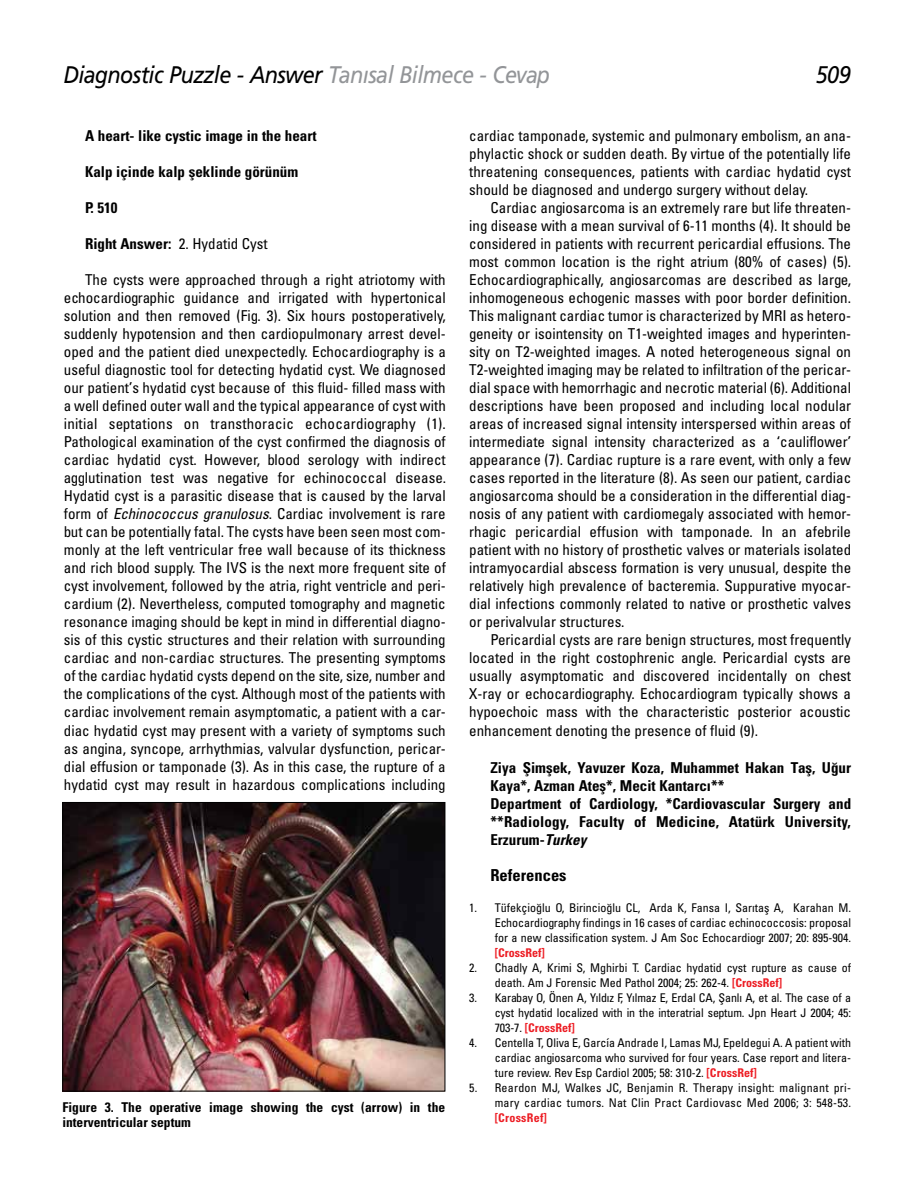
<style>
.page{position:relative;width:915px;height:1191px;background:#fff}
.page>*{position:absolute;margin:0;border:0;box-sizing:border-box;transform-origin:0 0}
.t1{font:24px "Frutiger Italic Tr";letter-spacing:-.025em;color:#000;scale:.9 1}
.t2{font:16.5px "Univers Cond Bd Tr";color:#000}
.t3{font:15px/18px "Univers Condensed Tr";color:#000;text-align:justify}
.t4{font:15px/18px "Univers Cond Bd Tr";color:#000}
.t5{font:13.5px/15px "Univers Cond Bd Tr";letter-spacing:.005em;color:#000}
.t6{font:12px/15px "Univers Condensed Tr";color:#000;text-align:justify}
.t7{font:12px/15px "Univers Condensed Tr";letter-spacing:.02em;color:#000;text-align:right}
.t8{font:12px "Univers Cond Bd Tr";color:#ed1d24}
.t9{font:12px "Univers Cond Bd Tr";letter-spacing:.02em;color:#ed1d24}
.s1{color:#939598}
.s2{font-family:"Univers Cond Bd Tr"}
.s3{font-family:"Univers Cond Ita Tr"}
.s4{font-family:"Univers Cond Bd Ita Tr"}
.s5{font-family:"Univers Cond Bd Tr";color:#ed1d24}
.s6{font-family:"Univers Condensed Tr";color:#000}
</style>
<div class="page">
<img style="left:64px;top:804px;width:379px;height:285px">
<div style="left:62px;top:802px;width:383px;height:289px;border:1px solid #000"></div>
<h1 class="t1" style="left:63px;top:61px;width:542px">Diagnostic Puzzle - Answer <span class="s1">Tanısal Bilmece - Cevap</span></h1>
<h1 class="t1" style="left:815px;top:61px;width:40px">509</h1>
<p class="t4" style="left:85px;top:127px;width:233px">A heart- like cystic image in the heart</p>
<p class="t4" style="left:85px;top:163px;width:214px">Kalp içinde kalp şeklinde görünüm</p>
<p class="t4" style="left:85px;top:199px;width:34px">P. 510</p>
<p class="t3" style="left:85px;top:234px;width:184px"><span class="s2">Right Answer:</span> 2. Hydatid Cyst</p>
<p class="t3" style="left:64px;top:270px;width:383px;text-indent:21px">The cysts were approached through a right atriotomy with echocardiographic guidance and irrigated with hypertonical solution and then removed (Fig. 3). Six hours postoperatively, suddenly hypotension and then cardiopulmonary arrest devel&shy;oped and the patient died unexpectedly. Echocardiography is a useful diagnostic tool for detecting hydatid cyst. We diagnosed our patient’s hydatid cyst because of this fluid- filled mass with a well defined outer wall and the typical appearance of cyst with initial septations on transthoracic echocardiography (1).<br>Pathological examination of the cyst confirmed the diagnosis of cardiac hydatid cyst. However, blood serology with indirect agglutination test was negative for echinococcal disease.<br>Hydatid cyst is a parasitic disease that is caused by the larval form of <span class="s3">Echinococcus granulosus</span>. Cardiac involvement is rare but can be potentially fatal. The cysts have been seen most com&shy;monly at the left ventricular free wall because of its thickness and rich blood supply. The IVS is the next more frequent site of cyst involvement, followed by the atria, right ventricle and peri&shy;cardium (2). Nevertheless, computed tomography and magnetic resonance imaging should be kept in mind in differential diagno&shy;sis of this cystic structures and their relation with surrounding cardiac and non-cardiac structures. The presenting symptoms of the cardiac hydatid cysts depend on the site, size, number and the complications of the cyst. Although most of the patients with cardiac involvement remain asymptomatic, a patient with a car&shy;diac hydatid cyst may present with a variety of symptoms such as angina, syncope, arrhythmias, valvular dysfunction, pericar&shy;dial effusion or tamponade (3). As in this case, the rupture of a hydatid cyst may result in hazardous complications including</p>
<p class="t5" style="left:62px;top:1099px;width:384px">Figure 3. The operative image showing the cyst (arrow) in the interventricular septum</p>
<p class="t3" style="left:469px;top:126px;width:383px">cardiac tamponade, systemic and pulmonary embolism, an ana&shy;phylactic shock or sudden death. By virtue of the potentially life threatening consequences, patients with cardiac hydatid cyst should be diagnosed and undergo surgery without delay.</p>
<p class="t3" style="left:469px;top:198px;width:383px;text-indent:21px">Cardiac angiosarcoma is an extremely rare but life threaten&shy;ing disease with a mean survival of 6-11 months (4). It should be considered in patients with recurrent pericardial effusions. The most common location is the right atrium (80% of cases) (5).<br>Echocardiographically, angiosarcomas are described as large, inhomogeneous echogenic masses with poor border definition.<br>This malignant cardiac tumor is characterized by MRI as hetero&shy;geneity or isointensity on T1-weighted images and hyperinten&shy;sity on T2-weighted images. A noted heterogeneous signal on T2-weighted imaging may be related to infiltration of the pericar&shy;dial space with hemorrhagic and necrotic material (6). Additional descriptions have been proposed and including local nodular areas of increased signal intensity interspersed within areas of intermediate signal intensity characterized as a ‘cauliflower’ appearance (7). Cardiac rupture is a rare event, with only a few cases reported in the literature (8). As seen our patient, cardiac angiosarcoma should be a consideration in the differential diag&shy;nosis of any patient with cardiomegaly associated with hemor&shy;rhagic pericardial effusion with tamponade. In an afebrile patient with no history of prosthetic valves or materials isolated intramyocardial abscess formation is very unusual, despite the relatively high prevalence of bacteremia. Suppurative myocar&shy;dial infections commonly related to native or prosthetic valves or perivalvular structures.</p>
<p class="t3" style="left:469px;top:630px;width:383px;text-indent:21px">Pericardial cysts are rare benign structures, most frequently located in the right costophrenic angle. Pericardial cysts are usually asymptomatic and discovered incidentally on chest X-ray or echocardiography. Echocardiogram typically shows a hypoechoic mass with the characteristic posterior acoustic enhancement denoting the presence of fluid (9).</p>
<p class="t4" style="left:490px;top:758px;width:362px">Ziya Şimşek, Yavuzer Koza, Muhammet Hakan Taş, Uğur Kaya*, Azman Ateş*, Mecit Kantarcı**<br>Department of Cardiology, *Cardiovascular Surgery and **Radiology, Faculty of Medicine, Atatürk University, Erzurum-<span class="s4">Turkey</span></p>
<p class="t2" style="left:490px;top:864px;width:78px">References</p>
<p class="t6" style="left:494px;top:900px;width:358px;text-indent:-26px">1. Tüfekçioğlu O, Birincioğlu CL, Arda K, Fansa I, Sarıtaş A, Karahan M.<br>Echocardiography findings in 16 cases of cardiac echinococcosis: proposal for a new classification system. J Am Soc Echocardiogr 2007; 20: 895-904.</p>
<p class="t8" style="left:494px;top:945px;width:52px">[CrossRef]</p>
<p class="t6" style="left:494px;top:960px;width:358px;text-indent:-26px">2. Chadly A, Krimi S, Mghirbi T. Cardiac hydatid cyst rupture as cause of death. Am J Forensic Med Pathol 2004; 25: 262-4. <span class="s5">[CrossRef]</span></p>
<p class="t6" style="left:469px;top:990px;width:383px;text-align:right">3. Karabay O, Önen A, Yıldız F, Yılmaz E, Erdal CA, Şanlı A, et al. The case of a cyst hydatid localized with in the interatrial septum. Jpn Heart J 2004; 45:</p>
<p class="t8" style="left:494px;top:1020px;width:82px"><span class="s6">703-7.</span> [CrossRef]</p>
<p class="t6" style="left:494px;top:1035px;width:358px;text-indent:-26px">4. Centella T, Oliva E, García Andrade I, Lamas MJ, Epeldegui A. A patient with cardiac angiosarcoma who survived for four years. Case report and litera&shy;ture review. Rev Esp Cardiol 2005; 58: 310-2. <span class="s5">[CrossRef]</span></p>
<p class="t7" style="left:469px;top:1080px;width:383px">5. Reardon MJ, Walkes JC, Benjamin R. Therapy insight: malignant pri&shy;mary cardiac tumors. Nat Clin Pract Cardiovasc Med 2006; 3: 548-53.</p>
<p class="t9" style="left:494px;top:1110px;width:54px">[CrossRef]</p>
</div>
